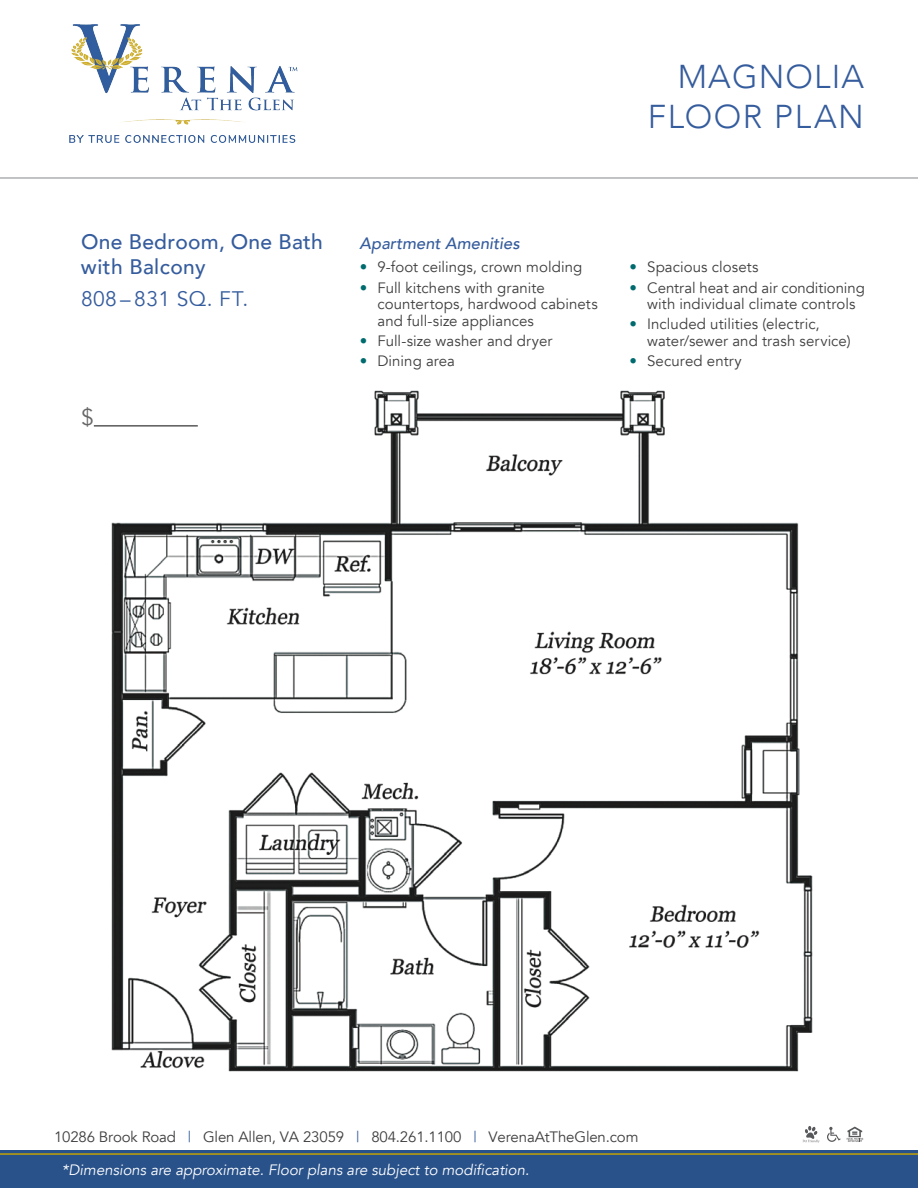
<style>
.page{position:relative;width:918px;height:1188px;background:#fff}
.page>*{position:absolute;margin:0;border:0;box-sizing:border-box;transform-origin:0 0}
.t1{font:300 33px/39.6px "Avenir";letter-spacing:.035em;color:#355c9d;text-align:right}
.t2{font:22.95px "Avenir";color:#666}
.t3{font:500 21px/25.5px "Avenir";letter-spacing:.015em;color:#355c9d}
.t4{font:21px "Avenir";letter-spacing:.02em;color:#355c9d}
.t5{font:italic 500 16.5px "Avenir";color:#355c9d}
.t6{font:15px/16.5px "Avenir";letter-spacing:.005em;color:#3e3e3f}
.t7{font:italic 15px "Avenir";color:#fff}
.s1{color:#006b6e}
.s2{color:#345d9d}
.s3{color:#355c9d}
</style>
<div class="page">
<div style="left:0;top:1150px;width:918px;height:37px;background:#29528a"></div>
<img style="left:111px;top:390px;width:702px;height:682px">
<hr style="left:94px;top:425px;width:104px;height:2px;background:#666">
<hr style="left:0;top:177px;width:918px;height:2px;background:#939598">
<img style="left:70px;top:24px;width:228px;height:119px">
<hr style="left:0;top:1153px;width:918px;height:2px;background:#c2a205">
<svg style="left:847px;top:1127px;width:16px;height:15px"></svg>
<svg style="left:827px;top:1127px;width:14px;height:15px"></svg>
<svg style="left:803px;top:1126px;width:17px;height:17px"></svg>
<p class="t1" style="left:648px;top:57px;width:218px">MAGNOLIA<br>FLOOR PLAN</p>
<p class="t3" style="left:81px;top:227px;width:244px">One Bedroom, One Bath with Balcony</p>
<p class="t4" style="left:81px;top:287px;width:169px">808 – 831 SQ. FT.</p>
<p class="t2" style="left:81px;top:403px;width:14px">$</p>
<p class="t5" style="left:360px;top:233px;width:162px">Apartment Amenities</p>
<p class="t6" style="left:360px;top:259px;width:224px"><span class="s1">•</span> 9-foot ceilings, crown molding</p>
<p class="t6" style="left:377px;top:279px;width:222px;text-indent:-18px"><span class="s1">•</span> Full kitchens with granite countertops, hardwood cabinets and full-size appliances</p>
<p class="t6" style="left:360px;top:333px;width:194px"><span class="s1">•</span> Full-size washer and dryer</p>
<p class="t6" style="left:360px;top:353px;width:97px"><span class="s1">•</span> Dining area</p>
<p class="t6" style="left:630px;top:259px;width:131px"><span class="s1">•</span> Spacious closets</p>
<p class="t6" style="left:630px;top:279px;width:237px;text-align:center"><span class="s1">•</span> Central heat and air conditioning with individual climate controls</p>
<p class="t6" style="left:647px;top:316px;width:205px;text-indent:-18px"><span class="s1">•</span> Included utilities (electric, water/sewer and trash service)</p>
<p class="t6" style="left:630px;top:353px;width:114px"><span class="s1">•</span> Secured entry</p>
<p class="t6" style="left:54px;top:1129px;width:586px">10286 Brook Road <span class="s2">|</span> Glen Allen, VA 23059 <span class="s2">|</span> 804.261.1100 <span class="s3">|</span> VerenaAtTheGlen.com</p>
<p class="t7" style="left:62px;top:1160px;width:469px">*Dimensions are approximate. Floor plans are subject to modification.</p>
</div>
